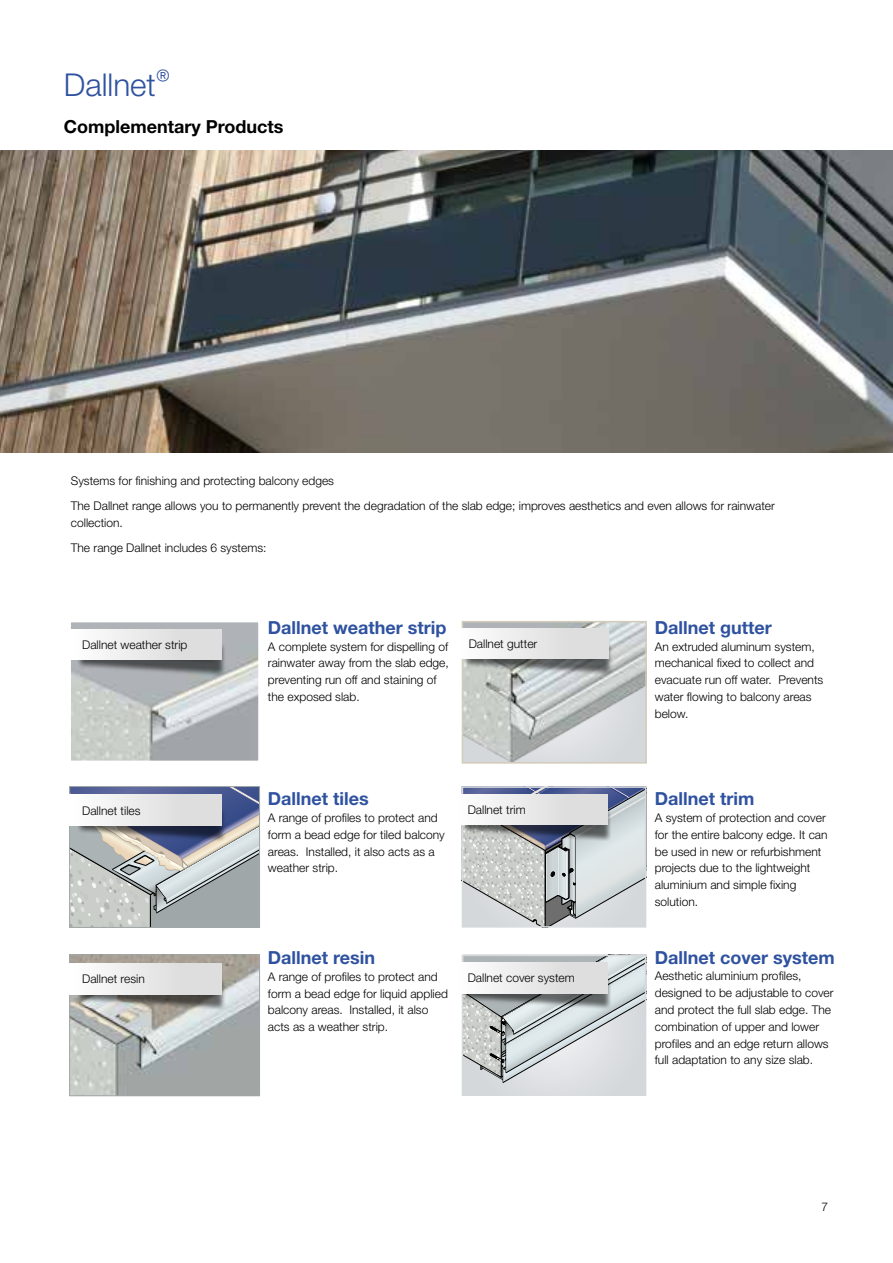
<style>
.page{position:relative;width:893px;height:1263px;background:#fff}
.page>*{position:absolute;margin:0;border:0;box-sizing:border-box;transform-origin:0 0}
.t1{font:300 31.5px "Helvetica Neue LT Pro";color:#2f52a0}
.t2{font:700 18px "Helvetica Neue LT Pro";color:#2f52a0}
.t3{font:700 18px "Helvetica Neue LT Pro";color:#000}
.t4{font:300 12px/16.8px "Helvetica Neue LT Pro";color:#000}
.s1{font-family:"DIN Next LT Pro"}
</style>
<div class="page">
<img style="left:72px;top:624px;width:185px;height:135px">
<div style="left:69px;top:621px;width:191px;height:141px;border:2px solid #fff"></div>
<div style="left:76px;top:633px;width:150px;height:43px;background:#000;opacity:.81"></div>
<svg style="left:77px;top:660px;width:140px;height:6px"></svg>
<div style="left:69px;top:629px;width:152px;height:31px;background:linear-gradient(to right,#fdfdfd,#d8d8d8)"></div>
<img style="left:465px;top:624px;width:179px;height:137px">
<div style="left:462px;top:621px;width:185px;height:143px;border:2px solid #d2ccbb"></div>
<div style="left:463px;top:632px;width:149px;height:43px;background:#000;opacity:.81"></div>
<svg style="left:463px;top:659px;width:140px;height:6px"></svg>
<div style="left:456px;top:628px;width:152px;height:31px;background:linear-gradient(to right,#fdfdfd,#d8d8d8)"></div>
<svg style="left:462px;top:786px;width:184px;height:142px;background:#b6bbc0"></svg>
<div style="left:455px;top:794px;width:152px;height:31px;background:linear-gradient(to right,#fdfdfd,#d8d8d8)"></div>
<div style="left:462px;top:955px;width:184px;height:140px;background:#d8dbdf"></div>
<div style="left:462px;top:955px;width:184px;height:141px;border:2px solid #fff"></div>
<svg style="left:462px;top:955px;width:184px;height:128px"></svg>
<div style="left:455px;top:962px;width:152px;height:31px;background:linear-gradient(to right,#fdfdfd,#d8d8d8)"></div>
<svg style="left:69px;top:786px;width:191px;height:142px;background:#a3a8af"></svg>
<div style="left:69px;top:795px;width:152px;height:30px;background:linear-gradient(to right,#fdfdfd,#d8d8d8)"></div>
<img style="left:71px;top:957px;width:187px;height:137px">
<div style="left:69px;top:955px;width:191px;height:141px;border:1px solid #a0a7a8"></div>
<div style="left:76px;top:967px;width:150px;height:43px;background:#000;opacity:.81"></div>
<svg style="left:77px;top:994px;width:140px;height:6px"></svg>
<div style="left:69px;top:963px;width:152px;height:31px;background:linear-gradient(to right,#fdfdfd,#d8d8d8)"></div>
<img style="left:0;top:150px;width:893px;height:302px">
<h1 class="t1" style="left:64px;top:65px;width:108px">Dallnet<span class="s1">®</span></h1>
<h2 class="t3" style="left:64px;top:115px;width:221px">Complementary Products</h2>
<p class="t4" style="left:71px;top:468px;width:705px;line-height:25.3px">Systems for finishing and protecting balcony edges<br>The Dallnet range allows you to permanently prevent the degradation of the slab edge; improves aesthetics and even allows for rainwater</p>
<p class="t4" style="left:71px;top:510px;width:197px;line-height:25.3px">collection.<br>The range Dallnet includes 6 systems:</p>
<h2 class="t2" style="left:268px;top:616px;width:180px">Dallnet weather strip</h2>
<p class="t4" style="left:268px;top:638px;width:182px">A complete system for dispelling of rainwater away from the slab edge, preventing run off and staining of the exposed slab.</p>
<p class="t4" style="left:82px;top:636px;width:107px">Dallnet weather strip</p>
<p class="t4" style="left:469px;top:635px;width:70px">Dallnet gutter</p>
<p class="t4" style="left:82px;top:802px;width:60px">Dallnet tiles</p>
<p class="t4" style="left:82px;top:970px;width:64px">Dallnet resin</p>
<h2 class="t2" style="left:268px;top:787px;width:102px">Dallnet tiles</h2>
<p class="t4" style="left:268px;top:809px;width:178px">A range of profiles to protect and form a bead edge for tiled balcony areas. Installed, it also acts as a weather strip.</p>
<p class="t4" style="left:468px;top:801px;width:59px">Dallnet trim</p>
<h2 class="t2" style="left:268px;top:946px;width:109px">Dallnet resin</h2>
<p class="t4" style="left:268px;top:968px;width:182px">A range of profiles to protect and form a bead edge for liquid applied balcony areas. Installed, it also acts as a weather strip.</p>
<p class="t4" style="left:468px;top:969px;width:109px">Dallnet cover system</p>
<h2 class="t2" style="left:655px;top:616px;width:118px">Dallnet gutter</h2>
<p class="t4" style="left:655px;top:638px;width:170px">An extruded aluminum system, mechanical fixed to collect and evacuate run off water. Prevents water flowing to balcony areas below.</p>
<h2 class="t2" style="left:655px;top:787px;width:101px">Dallnet trim</h2>
<p class="t4" style="left:655px;top:809px;width:174px">A system of protection and cover for the entire balcony edge. It can be used in new or refurbishment projects due to the lightweight aluminium and simple fixing solution.</p>
<h2 class="t2" style="left:655px;top:946px;width:181px">Dallnet cover system</h2>
<p class="t4" style="left:655px;top:967px;width:180px">Aesthetic aluminium profiles, designed to be adjustable to cover and protect the full slab edge. The combination of upper and lower profiles and an edge return allows full adaptation to any size slab.</p>
<p class="t4" style="left:821px;top:1198px;width:8px">7</p>
</div>
